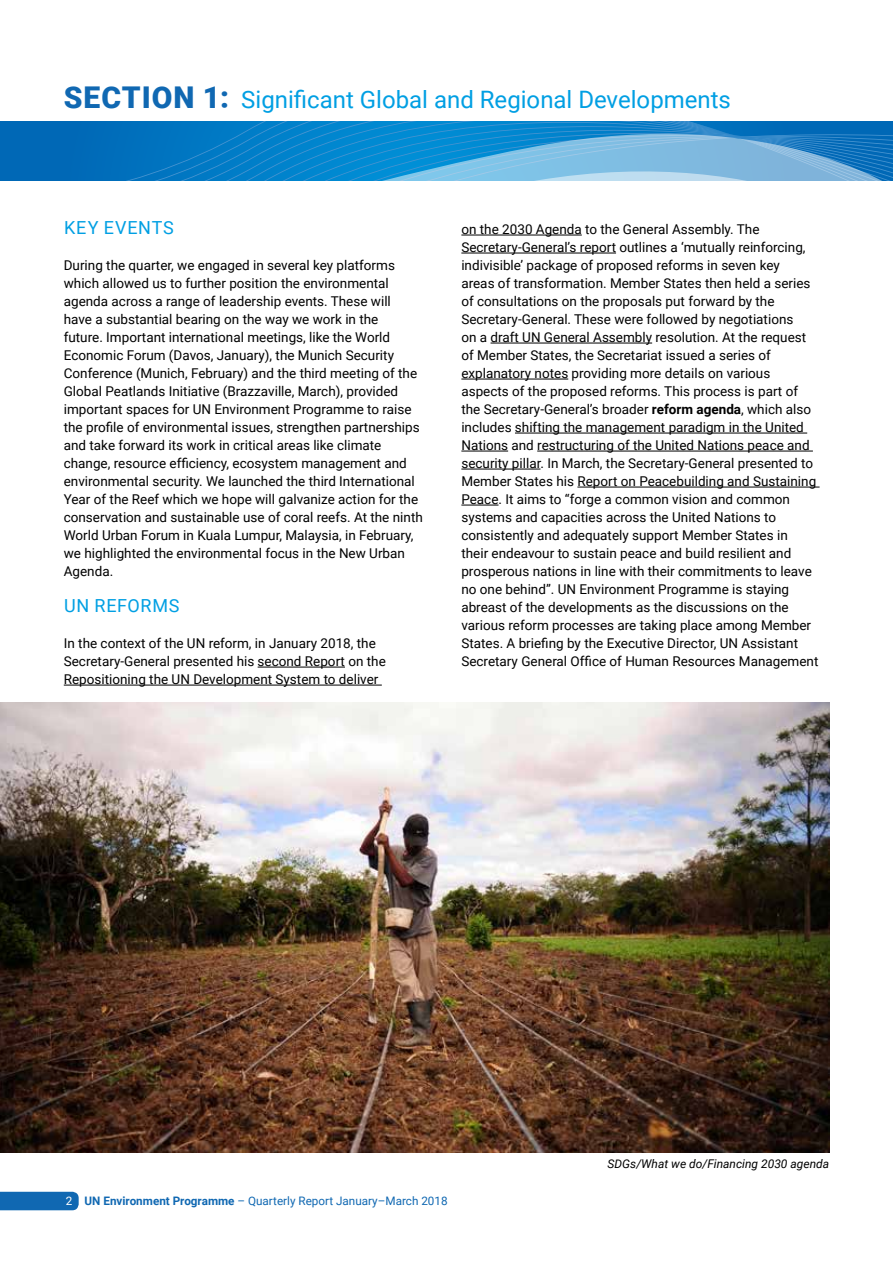
<style>
.page{position:relative;width:893px;height:1263px;background:#fff}
.page>*{position:absolute;margin:0;border:0;box-sizing:border-box;transform-origin:0 0}
.t1{font:24px "Roboto";color:#009fe3}
.t2{font:18px "Roboto";letter-spacing:.04em;color:#009fe3}
.t3{font:13.5px/18px "Roboto";color:#000}
.t4{font:italic 12px "Roboto";color:#000}
.t5{font:11.7px "Roboto";color:#1068b2}
.s1{font-weight:900;font-size:30px;color:#1068b2}
.s2{font-weight:700}
.s3{color:#fff}
</style>
<div class="page">
<svg style="left:0;top:1192px;width:79px;height:18px"></svg>
<hr style="left:258px;top:667px;width:87px;height:1px;background:#000">
<hr style="left:64px;top:685px;width:318px;height:1px;background:#000">
<hr style="left:461px;top:235px;width:121px;height:1px;background:#000">
<hr style="left:461px;top:253px;width:155px;height:1px;background:#000">
<hr style="left:491px;top:343px;width:161px;height:1px;background:#000">
<hr style="left:461px;top:379px;width:107px;height:1px;background:#000">
<hr style="left:515px;top:433px;width:292px;height:1px;background:#000">
<hr style="left:461px;top:451px;width:47px;height:1px;background:#000">
<hr style="left:537px;top:451px;width:276px;height:1px;background:#000">
<hr style="left:461px;top:469px;width:79px;height:1px;background:#000">
<hr style="left:577px;top:487px;width:243px;height:1px;background:#000">
<hr style="left:461px;top:505px;width:37px;height:1px;background:#000">
<svg style="left:0;top:121px;width:893px;height:59px"></svg>
<img style="left:0;top:702px;width:829px;height:450px">
<h1 class="t1" style="left:64px;top:83px;width:669px"><span class="s1">SECTION 1:</span> Significant Global and Regional Developments</h1>
<h2 class="t2" style="left:64px;top:215px;width:111px">KEY EVENTS</h2>
<p class="t3" style="left:64px;top:256px;width:361px">During the quarter, we engaged in several key platforms which allowed us to further position the environmental agenda across a range of leadership events. These will<br>have a substantial bearing on the way we work in the<br>future. Important international meetings, like the World Economic Forum (Davos, January), the Munich Security Conference (Munich, February) and the third meeting of the Global Peatlands Initiative (Brazzaville, March), provided important spaces for UN Environment Programme to raise the profile of environmental issues, strengthen partnerships and take forward its work in critical areas like climate change, resource efficiency, ecosystem management and environmental security. We launched the third International Year of the Reef which we hope will galvanize action for the conservation and sustainable use of coral reefs. At the ninth World Urban Forum in Kuala Lumpur, Malaysia, in February, we highlighted the environmental focus in the New Urban Agenda.</p>
<h2 class="t2" style="left:64px;top:593px;width:117px">UN REFORMS</h2>
<p class="t3" style="left:64px;top:634px;width:324px">In the context of the UN reform, in January 2018, the<br>Secretary-General presented his second Report on the<br>Repositioning the UN Development System to deliver</p>
<p class="t3" style="left:461px;top:220px;width:359px">on the 2030 Agenda to the General Assembly. The Secretary-General’s report outlines a ‘mutually reinforcing, indivisible’ package of proposed reforms in seven key<br>areas of transformation. Member States then held a series of consultations on the proposals put forward by the Secretary-General. These were followed by negotiations<br>on a draft UN General Assembly resolution. At the request of Member States, the Secretariat issued a series of explanatory notes providing more details on various aspects of the proposed reforms. This process is part of the Secretary-General’s broader <span class="s2">reform agenda</span>, which also includes shifting the management paradigm in the United Nations and restructuring of the United Nations peace and security pillar. In March, the Secretary-General presented to Member States his Report on Peacebuilding and Sustaining Peace. It aims to “forge a common vision and common systems and capacities across the United Nations to consistently and adequately support Member States in<br>their endeavour to sustain peace and build resilient and prosperous nations in line with their commitments to leave no one behind”. UN Environment Programme is staying abreast of the developments as the discussions on the various reform processes are taking place among Member States. A briefing by the Executive Director, UN Assistant Secretary General Office of Human Resources Management</p>
<p class="t5" style="left:66px;top:1193px;width:383px"><span class="s3">2</span> <span class="s2">UN Environment Programme</span> – Quarterly Report January–March 2018</p>
<p class="t4" style="left:608px;top:1156px;width:223px">SDGs/What we do/Financing 2030 agenda</p>
</div>
